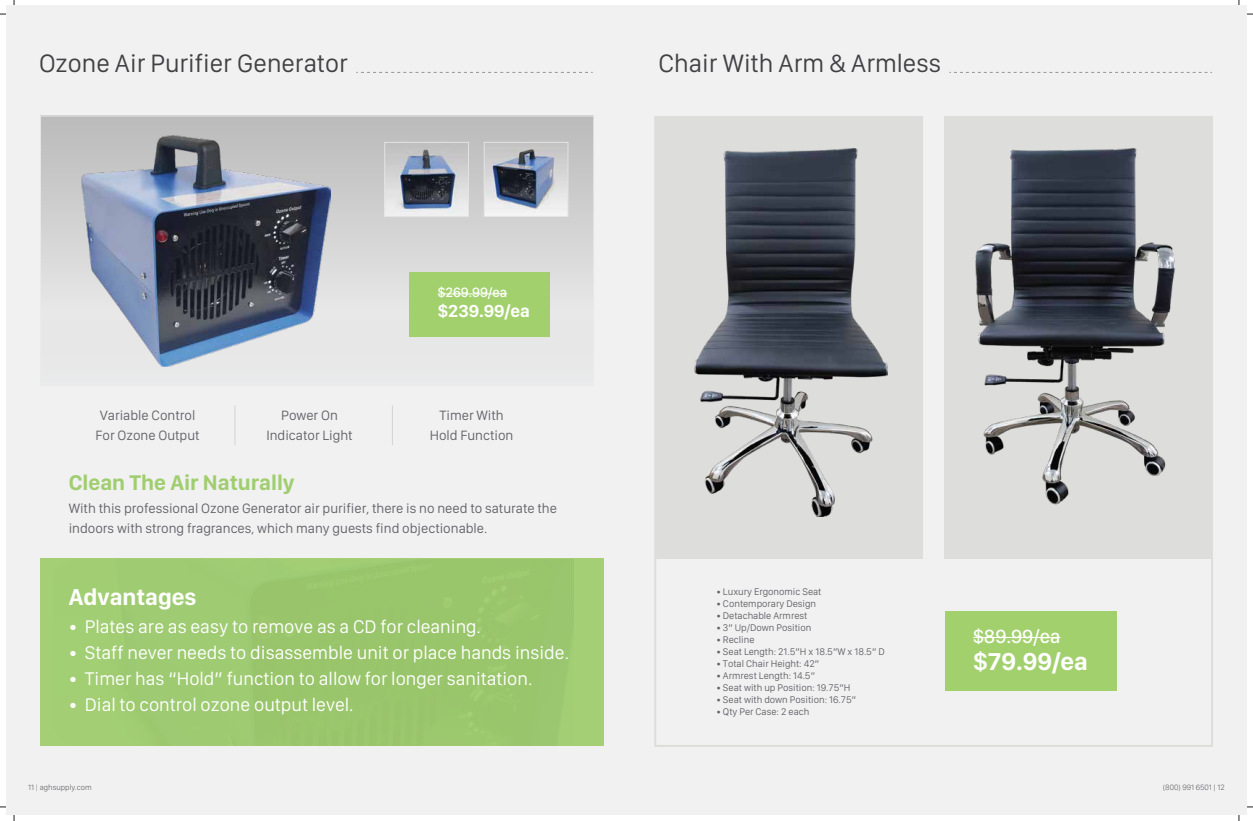
<style>
.page{position:relative;width:1253px;height:821px;background:#fff}
.page>*{position:absolute;margin:0;border:0;box-sizing:border-box;transform-origin:0 0}
.t1{font:26px "San Francisco Display";color:#414042}
.t2{font:700 25.3px "San Francisco Display";color:#fff}
.t3{font:700 23.7px "San Francisco Display";color:#fff}
.t4{font:700 22px "San Francisco Display";color:#a0ce6f}
.t5{font:500 19.7px "San Francisco Display";color:#fff}
.t6{font:19px "San Francisco Display";color:#fff}
.t7{font:700 18px "San Francisco Display";color:#fff}
.t8{font:14px/20px "San Francisco Display";color:#636467;text-align:center}
.t9{font:500 14px "San Francisco Display";color:#fff}
.t10{font:10px "San Francisco Display";color:#636466}
.t11{font:300 8px "San Francisco Display";color:#636466}
</style>
<div class="page">
<div style="left:6px;top:6px;width:620px;height:809px;background:#f1f1f2"></div>
<div style="left:626px;top:6px;width:621px;height:809px;background:#f1f1f2"></div>
<svg style="left:356px;top:72px;width:236px;height:1px"></svg>
<div style="left:40px;top:116px;width:553px;height:269px;background:linear-gradient(to bottom,#bdbdbd,#f0f1f0)"></div>
<div style="left:40px;top:115px;width:554px;height:271px;border:1px solid #ebebec"></div>
<svg style="left:949px;top:72px;width:262px;height:1px"></svg>
<div style="left:40px;top:558px;width:563px;height:187px;background:#9bc76f"></div>
<div style="left:409px;top:271px;width:141px;height:65px;background:#a2d06d"></div>
<hr style="left:438px;top:293px;width:69px;height:1px;background:#fff">
<hr style="left:234px;top:405px;width:1px;height:40px;background:#d2d3d4">
<hr style="left:392px;top:405px;width:1px;height:40px;background:#d2d3d4">
<img style="left:386px;top:144px;width:80px;height:70px">
<div style="left:384px;top:142px;width:84px;height:74px;border:1px solid #e2e3e4"></div>
<img style="left:486px;top:144px;width:80px;height:70px">
<div style="left:484px;top:142px;width:84px;height:74px;border:1px solid #e2e3e4"></div>
<div style="left:944px;top:611px;width:171px;height:79px;background:#a2d06d"></div>
<hr style="left:973px;top:637px;width:87px;height:1px;background:#fff">
<div style="left:655px;top:116px;width:267px;height:442px;background:#dddddc"></div>
<div style="left:944px;top:116px;width:267px;height:442px;background:#dddddc"></div>
<img style="left:694px;top:148px;width:192px;height:368px">
<img style="left:975px;top:148px;width:200px;height:357px">
<div style="left:654px;top:115px;width:558px;height:631px;border:2px solid #dddddc"></div>
<img style="left:81px;top:135px;width:249px;height:231px">
<h1 class="t1" style="left:39px;top:47px;width:310px">Ozone Air Purifier Generator</h1>
<h1 class="t1" style="left:658px;top:47px;width:284px">Chair With Arm &amp; Armless</h1>
<h3 class="t9" style="left:438px;top:284px;width:71px">$269.99/ea</h3>
<h3 class="t7" style="left:438px;top:299px;width:94px">$239.99/ea</h3>
<h3 class="t8" style="left:266px;top:405px;width:88px">Power On<br>Indicator Light</h3>
<h3 class="t8" style="left:430px;top:405px;width:85px">Timer With<br>Hold Function</h3>
<h3 class="t4" style="left:69px;top:468px;width:227px">Clean The Air Naturally</h3>
<h3 class="t8" style="left:69px;top:498px;width:489px;text-align:left">With this professional Ozone Generator air purifier, there is no need to saturate the indoors with strong fragrances, which many guests find objectionable.</h3>
<h3 class="t8" style="left:95px;top:405px;width:106px">Variable Control<br>For Ozone Output</h3>
<h3 class="t3" style="left:69px;top:581px;width:129px">Advantages</h3>
<h3 class="t6" style="left:69px;top:614px;width:413px">• Plates are as easy to remove as a CD for cleaning.</h3>
<h3 class="t6" style="left:69px;top:640px;width:501px">• Staff never needs to disassemble unit or place hands inside.</h3>
<h3 class="t6" style="left:69px;top:666px;width:465px">• Timer has “Hold” function to allow for longer sanitation.</h3>
<h3 class="t6" style="left:69px;top:692px;width:286px">• Dial to control ozone output level.</h3>
<p class="t10" style="left:716px;top:585px;width:106px">• Luxury Ergonomic Seat</p>
<p class="t10" style="left:716px;top:597px;width:101px">• Contemporary Design</p>
<p class="t10" style="left:716px;top:609px;width:92px">• Detachable Armrest</p>
<p class="t10" style="left:716px;top:621px;width:96px">• 3” Up/Down Position</p>
<p class="t10" style="left:716px;top:633px;width:40px">• Recline</p>
<p class="t10" style="left:716px;top:645px;width:170px">• Seat Length: 21.5”H x 18.5”W x 18.5” D</p>
<p class="t10" style="left:716px;top:657px;width:104px">• Total Chair Height: 42”</p>
<p class="t10" style="left:716px;top:669px;width:100px">• Armrest Length: 14.5”</p>
<p class="t10" style="left:716px;top:681px;width:135px">• Seat with up Position: 19.75”H</p>
<p class="t10" style="left:716px;top:693px;width:141px">• Seat with down Position: 16.75”</p>
<p class="t10" style="left:716px;top:705px;width:94px">• Qty Per Case: 2 each</p>
<h3 class="t5" style="left:973px;top:623px;width:89px">$89.99/ea</h3>
<h2 class="t2" style="left:973px;top:644px;width:116px">$79.99/ea</h2>
<p class="t11" style="left:28px;top:781px;width:65px">11 | aghsupply.com</p>
<p class="t11" style="left:1162px;top:781px;width:63px">(800) 991 6501 | 12</p>
</div>
